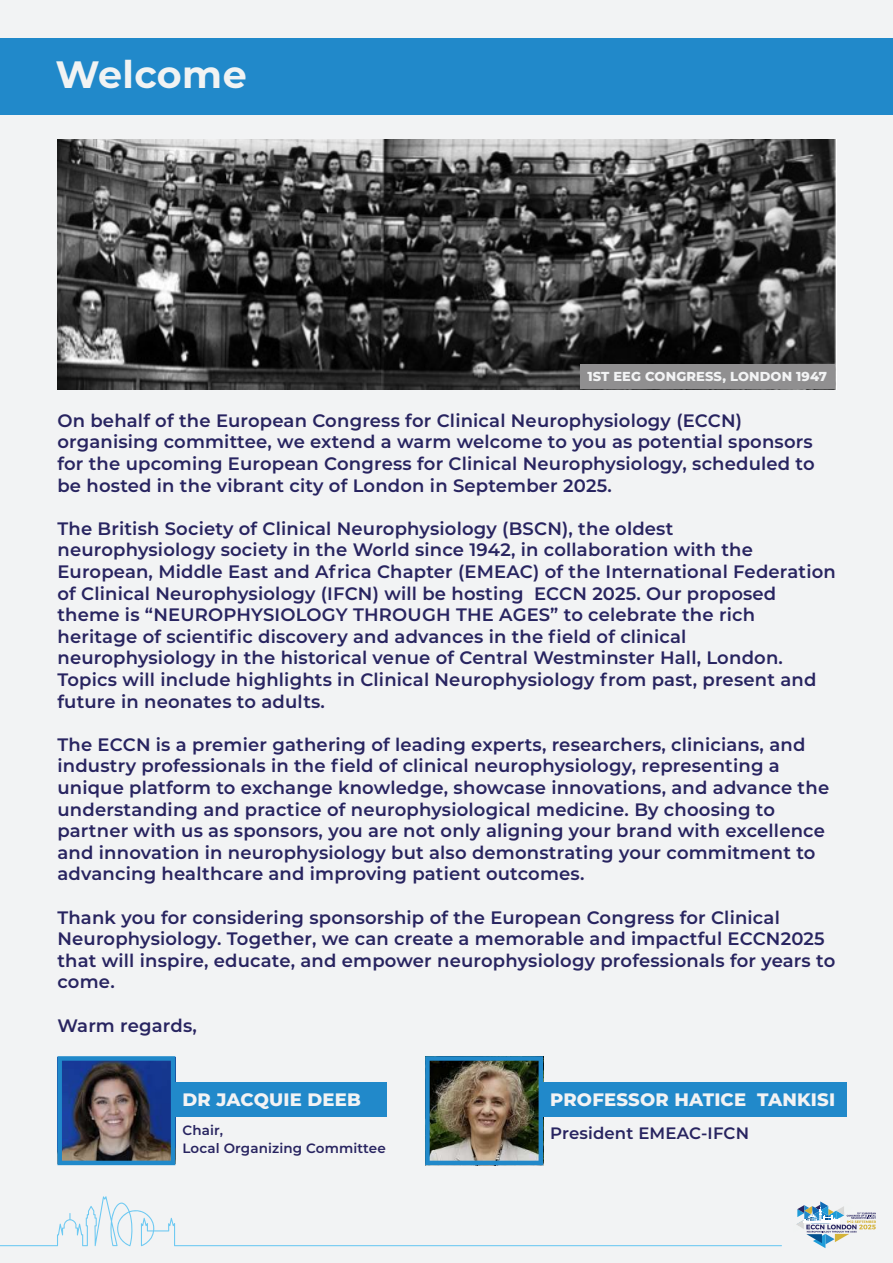
<style>
.page{position:relative;width:893px;height:1263px;background:#f2f3f4}
.page>*{position:absolute;margin:0;border:0;box-sizing:border-box;transform-origin:0 0}
.t1{font:700 38.1px "Montserrat";letter-spacing:.01em;color:#f1f3f3}
.t2{font:600 18px/21.6px "Montserrat";letter-spacing:.01em;color:#282460}
.t3{font:800 18px "Montserrat";letter-spacing:.01em;color:#f2f3f4}
.t4{font:600 16.5px "Montserrat";letter-spacing:.01em;color:#282460}
.t5{font:600 13.5px/18px "Montserrat";letter-spacing:.01em;color:#282460}
.t6{font:800 13.05px "Montserrat";letter-spacing:.01em;color:#f2f3f4}
</style>
<div class="page">
<img style="left:425px;top:1056px;width:118px;height:109px">
<div style="left:0;top:38px;width:893px;height:77px;background:#2189ca"></div>
<div style="left:540px;top:1082px;width:307px;height:34px;background:#2189ca"></div>
<img style="left:57px;top:1056px;width:118px;height:109px">
<div style="left:173px;top:1082px;width:214px;height:34px;background:#2189ca"></div>
<img style="left:57px;top:139px;width:779px;height:250px">
<div style="left:580px;top:364px;width:255px;height:25px;background:#908f90"></div>
<svg style="left:0;top:1196px;width:782px;height:50px"></svg>
<svg style="left:796px;top:1201px;width:80px;height:47px"></svg>
<h1 class="t1" style="left:56px;top:47px;width:193px">Welcome</h1>
<p class="t6" style="left:587px;top:367px;width:241px">1ST EEG CONGRESS, LONDON 1947</p>
<p class="t2" style="left:57px;top:409px;width:759px">On behalf of the European Congress for Clinical Neurophysiology (ECCN) organising committee, we extend a warm welcome to you as potential sponsors for the upcoming European Congress for Clinical Neurophysiology, scheduled to be hosted in the vibrant city of London in September 2025.</p>
<p class="t2" style="left:57px;top:517px;width:780px">The British Society of Clinical Neurophysiology (BSCN), the oldest<br>neurophysiology society in the World since 1942, in collaboration with the European, Middle East and Africa Chapter (EMEAC) of the International Federation of Clinical Neurophysiology (IFCN) will be hosting ECCN 2025. Our proposed theme is “NEUROPHYSIOLOGY THROUGH THE AGES” to celebrate the rich heritage of scientific discovery and advances in the field of clinical neurophysiology in the historical venue of Central Westminster Hall, London.<br>Topics will include highlights in Clinical Neurophysiology from past, present and future in neonates to adults.</p>
<p class="t2" style="left:57px;top:733px;width:773px">The ECCN is a premier gathering of leading experts, researchers, clinicians, and industry professionals in the field of clinical neurophysiology, representing a unique platform to exchange knowledge, showcase innovations, and advance the understanding and practice of neurophysiological medicine. By choosing to partner with us as sponsors, you are not only aligning your brand with excellence and innovation in neurophysiology but also demonstrating your commitment to advancing healthcare and improving patient outcomes.</p>
<p class="t2" style="left:57px;top:905px;width:779px">Thank you for considering sponsorship of the European Congress for Clinical Neurophysiology. Together, we can create a memorable and impactful ECCN2025 that will inspire, educate, and empower neurophysiology professionals for years to come.</p>
<p class="t2" style="left:57px;top:1013px;width:141px">Warm regards,</p>
<p class="t3" style="left:182px;top:1086px;width:180px">DR JACQUIE DEEB</p>
<p class="t5" style="left:182px;top:1120px;width:205px">Chair,<br>Local Organizing Committee</p>
<p class="t3" style="left:550px;top:1086px;width:286px">PROFESSOR HATICE TANKISI</p>
<p class="t4" style="left:550px;top:1122px;width:200px">President EMEAC-IFCN</p>
</div>
